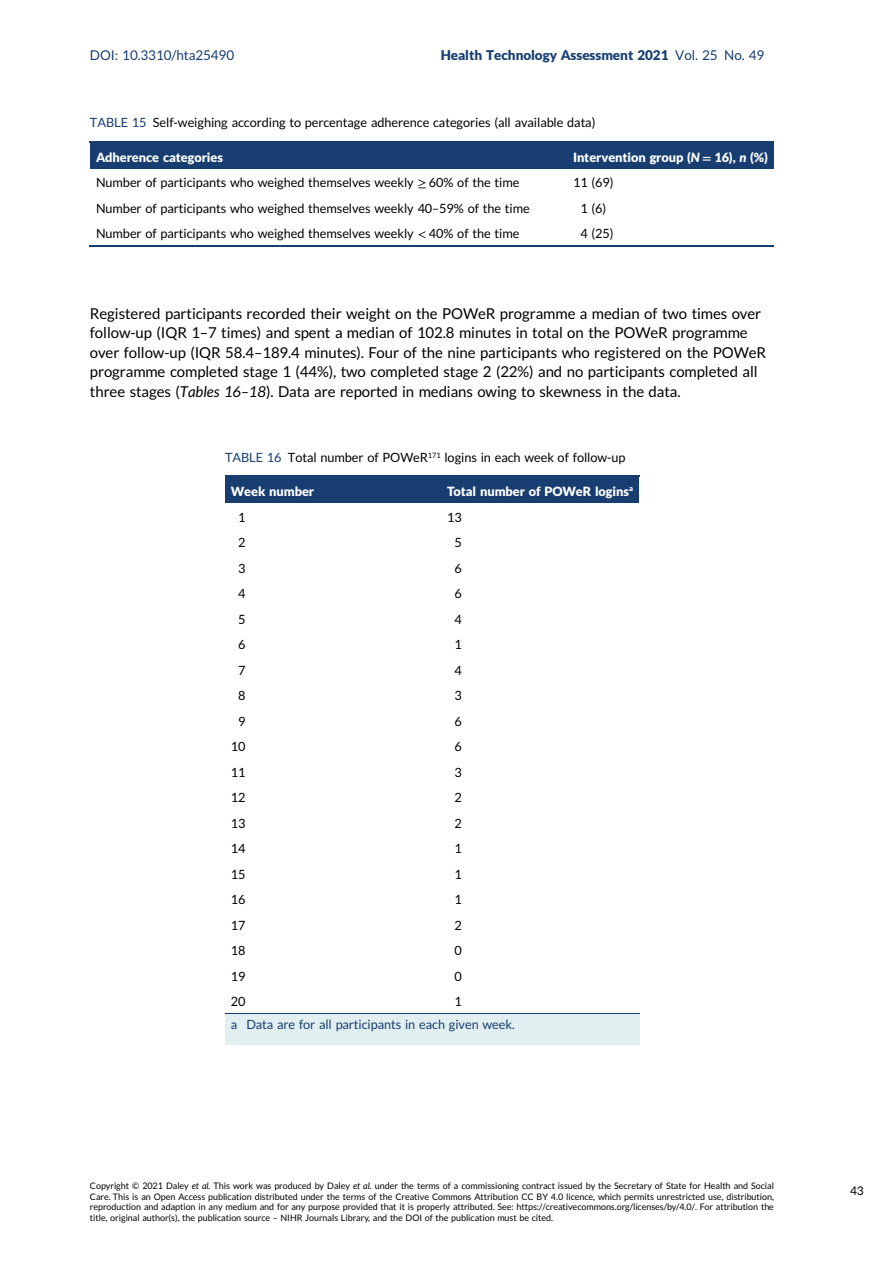
<style>
.page{position:relative;width:893px;height:1263px;background:#fff}
.page>*{position:absolute;margin:0;border:0;box-sizing:border-box;transform-origin:0 0}
.t1{font:15px/19.5px "Adv T Ta 9 c 1 b 374";color:#000}
.t2{font:13.5px "Adv T Tfac 587 ca.B";color:#183e71}
.t3{font:13.5px "Adv T Ta 9 c 1 b 374";color:#183e71}
.t4{font:12.75px "Adv T Ta 9 c 1 b 374";color:#000}
.t5{font:12.75px "Adv T Tfac 587 ca.B";color:#fff}
.t6{font:12.75px "Adv T Ta 9 c 1 b 374";color:#183e71}
.t7{font:12px "Adv T Ta 9 c 1 b 374";color:#000}
.t8{font:9px/10.5px "Adv T Ta 9 c 1 b 374";color:#000;text-align:justify}
.s1{font-family:"Adv T Ta 9 c 1 b 374"}
.s2{color:#183e71}
.s3{font-family:"Adv T Tdc 76 ebec.BI"}
.s4{font-family:"Adv TT8 b 40 f 9 c 2.B"}
.s5{font-family:"Adv T Td 877 c 31 c"}
.s6{font-style:inherit}
.s7{font-family:"Adv T Teb 5 f 0 e 55.I"}
</style>
<div class="page">
<div style="left:90px;top:142px;width:483px;height:27px;background:#183e71"></div>
<div style="left:530px;top:142px;width:244px;height:27px;background:#183e71"></div>
<hr style="left:90px;top:141px;width:684px;height:1px;background:#183e71">
<hr style="left:90px;top:245px;width:684px;height:2px;background:#183e71">
<div style="left:225px;top:477px;width:222px;height:26px;background:#183e71"></div>
<div style="left:314px;top:477px;width:325px;height:26px;background:#183e71"></div>
<hr style="left:225px;top:475px;width:414px;height:2px;background:#183e71">
<hr style="left:225px;top:1013px;width:414px;height:1px;background:#183e71">
<div style="left:225px;top:1014px;width:414px;height:31px;background:#e1eff0"></div>
<h2 class="t3" style="left:90px;top:50px;width:146px">DOI: 10.3310/hta25490</h2>
<h2 class="t2" style="left:441px;top:50px;width:325px">Health Technology Assessment 2021 <span class="s1">Vol. 25 No. 49</span></h2>
<h3 class="t4" style="left:90px;top:118px;width:507px"><span class="s2">TABLE 15</span> Self-weighing according to percentage adherence categories (all available data)</h3>
<h3 class="t5" style="left:96px;top:152px;width:128px">Adherence categories</h3>
<h3 class="t5" style="left:573px;top:152px;width:196px">Intervention group (<span class="s3">N</span> <span class="s4">=</span> 16), <span class="s3">n</span> (%)</h3>
<h3 class="t4" style="left:96px;top:178px;width:425px">Number of participants who weighed themselves weekly <span class="s5">≥</span> 60% of the time</h3>
<h3 class="t4" style="left:573px;top:178px;width:42px">11 (69)</h3>
<h3 class="t4" style="left:96px;top:203px;width:435px">Number of participants who weighed themselves weekly 40<span class="s6">–</span>59% of the time</h3>
<h3 class="t4" style="left:580px;top:203px;width:27px">1 (6)</h3>
<h3 class="t4" style="left:96px;top:229px;width:425px">Number of participants who weighed themselves weekly <span class="s5">&lt;</span> 40% of the time</h3>
<h3 class="t4" style="left:580px;top:229px;width:35px">4 (25)</h3>
<p class="t1" style="left:90px;top:305px;width:677px">Registered participants recorded their weight on the POWeR programme a median of two times over follow-up (IQR 1<span class="s6">–</span>7 times) and spent a median of 102.8 minutes in total on the POWeR programme over follow-up (IQR 58.4<span class="s6">–</span>189.4 minutes). Four of the nine participants who registered on the POWeR programme completed stage 1 (44%), two completed stage 2 (22%) and no participants completed all three stages (<span class="s7">Tables 16</span><span class="s7">–</span><span class="s7">18</span>). Data are reported in medians owing to skewness in the data.</p>
<h3 class="t4" style="left:225px;top:452px;width:402px"><span class="s2">TABLE 16</span> Total number of POWeR<sup>171</sup> logins in each week of follow-up</h3>
<h3 class="t5" style="left:231px;top:487px;width:85px">Week number</h3>
<h3 class="t5" style="left:447px;top:487px;width:187px">Total number of POWeR logins<sup>a</sup></h3>
<h3 class="t4" style="left:238px;top:512px;width:9px">1</h3>
<h3 class="t4" style="left:447px;top:512px;width:16px">13</h3>
<h3 class="t4" style="left:238px;top:538px;width:9px">2</h3>
<h3 class="t4" style="left:454px;top:538px;width:9px">5</h3>
<h3 class="t4" style="left:238px;top:563px;width:9px">3</h3>
<h3 class="t4" style="left:454px;top:563px;width:9px">6</h3>
<h3 class="t4" style="left:238px;top:589px;width:9px">4</h3>
<h3 class="t4" style="left:454px;top:589px;width:9px">6</h3>
<h3 class="t4" style="left:238px;top:614px;width:9px">5</h3>
<h3 class="t4" style="left:454px;top:614px;width:9px">4</h3>
<h3 class="t4" style="left:238px;top:640px;width:9px">6</h3>
<h3 class="t4" style="left:454px;top:640px;width:9px">1</h3>
<h3 class="t4" style="left:238px;top:665px;width:9px">7</h3>
<h3 class="t4" style="left:454px;top:665px;width:9px">4</h3>
<h3 class="t4" style="left:238px;top:691px;width:9px">8</h3>
<h3 class="t4" style="left:454px;top:691px;width:9px">3</h3>
<h3 class="t4" style="left:238px;top:716px;width:9px">9</h3>
<h3 class="t4" style="left:454px;top:716px;width:9px">6</h3>
<h3 class="t4" style="left:231px;top:742px;width:16px">10</h3>
<h3 class="t4" style="left:454px;top:742px;width:9px">6</h3>
<h3 class="t4" style="left:231px;top:767px;width:16px">11</h3>
<h3 class="t4" style="left:454px;top:767px;width:9px">3</h3>
<h3 class="t4" style="left:231px;top:793px;width:16px">12</h3>
<h3 class="t4" style="left:454px;top:793px;width:9px">2</h3>
<h3 class="t4" style="left:231px;top:818px;width:16px">13</h3>
<h3 class="t4" style="left:454px;top:818px;width:9px">2</h3>
<h3 class="t4" style="left:231px;top:844px;width:16px">14</h3>
<h3 class="t4" style="left:454px;top:844px;width:9px">1</h3>
<h3 class="t4" style="left:231px;top:869px;width:16px">15</h3>
<h3 class="t4" style="left:454px;top:869px;width:9px">1</h3>
<h3 class="t4" style="left:231px;top:895px;width:16px">16</h3>
<h3 class="t4" style="left:454px;top:895px;width:9px">1</h3>
<h3 class="t4" style="left:231px;top:920px;width:16px">17</h3>
<h3 class="t4" style="left:454px;top:920px;width:9px">2</h3>
<h3 class="t4" style="left:231px;top:946px;width:16px">18</h3>
<h3 class="t4" style="left:454px;top:946px;width:9px">0</h3>
<h3 class="t4" style="left:231px;top:971px;width:16px">19</h3>
<h3 class="t4" style="left:454px;top:971px;width:9px">0</h3>
<h3 class="t4" style="left:231px;top:997px;width:16px">20</h3>
<h3 class="t4" style="left:454px;top:997px;width:9px">1</h3>
<h3 class="t6" style="left:231px;top:1020px;width:285px">a Data are for all participants in each given week.</h3>
<p class="t8" style="left:90px;top:1181px;width:685px">Copyright © 2021 Daley <span class="s7">et al.</span> This work was produced by Daley <span class="s7">et al.</span> under the terms of a commissioning contract issued by the Secretary of State for Health and Social Care. This is an Open Access publication distributed under the terms of the Creative Commons Attribution CC BY 4.0 licence, which permits unrestricted use, distribution, reproduction and adaption in any medium and for any purpose provided that it is properly attributed. See: https://creativecommons.org/licenses/by/4.0/. For attribution the title, original author(s), the publication source <span class="s6">–</span> NIHR Journals Library, and the DOI of the publication must be cited.</p>
<h3 class="t7" style="left:850px;top:1186px;width:15px">43</h3>
</div>
